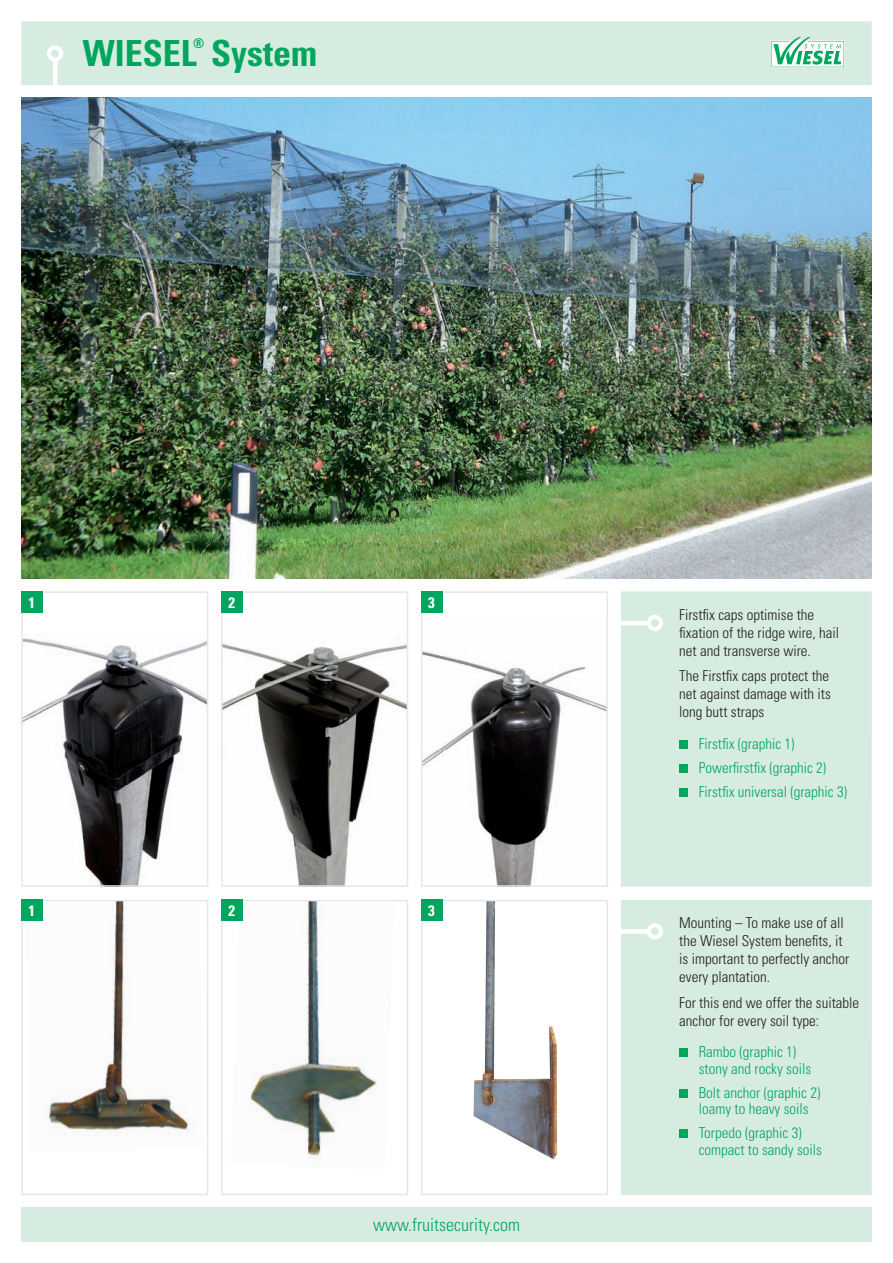
<style>
.page{position:relative;width:893px;height:1263px;background:#fff}
.page>*{position:absolute;margin:0;border:0;box-sizing:border-box;transform-origin:0 0}
.t1{font:700 condensed 36px "Univers";color:#00a65d}
.t2{font:300 condensed 18px "Univers";color:#00a65d}
.t3{font:300 condensed 15px/18px "Univers";color:#231f20}
.t4{font:300 condensed 15px/16.5px "Univers";color:#00a65d}
.t5{font:700 condensed 15px "Univers";color:#fff}
.t6{font:700 condensed 13.5px "Univers";color:#00a65d}
</style>
<div class="page">
<div style="left:621px;top:900px;width:251px;height:295px;background:#d7ece1"></div>
<div style="left:621px;top:591px;width:251px;height:296px;background:#d7ece1"></div>
<div style="left:21px;top:1208px;width:851px;height:34px;background:#d7ece1"></div>
<img style="left:21px;top:98px;width:851px;height:481px">
<div style="left:21px;top:21px;width:851px;height:64px;background:#d7ece1"></div>
<img style="left:424px;top:651px;width:181px;height:233px">
<div style="left:421px;top:591px;width:187px;height:296px;border:2px solid #e6e7e9"></div>
<div style="left:679px;top:740px;width:9px;height:9px;background:#00a65d"></div>
<div style="left:679px;top:764px;width:9px;height:9px;background:#00a65d"></div>
<div style="left:679px;top:788px;width:9px;height:9px;background:#00a65d"></div>
<img style="left:224px;top:602px;width:181px;height:282px">
<div style="left:221px;top:591px;width:187px;height:296px;border:2px solid #e6e7e9"></div>
<div style="left:221px;top:591px;width:21px;height:22px;background:#00a65d"></div>
<div style="left:421px;top:591px;width:21px;height:22px;background:#00a65d"></div>
<img style="left:24px;top:638px;width:181px;height:246px">
<div style="left:21px;top:591px;width:187px;height:296px;border:2px solid #e6e7e9"></div>
<div style="left:21px;top:591px;width:22px;height:22px;background:#00a65d"></div>
<img style="left:473px;top:903px;width:85px;height:257px">
<div style="left:421px;top:900px;width:187px;height:295px;border:2px solid #e6e7e9"></div>
<img style="left:242px;top:903px;width:135px;height:264px">
<div style="left:221px;top:900px;width:187px;height:295px;border:2px solid #e6e7e9"></div>
<div style="left:221px;top:900px;width:21px;height:21px;background:#00a65d"></div>
<div style="left:421px;top:900px;width:21px;height:21px;background:#00a65d"></div>
<img style="left:48px;top:903px;width:145px;height:233px">
<div style="left:21px;top:900px;width:187px;height:295px;border:2px solid #e6e7e9"></div>
<div style="left:21px;top:900px;width:22px;height:21px;background:#00a65d"></div>
<div style="left:679px;top:1048px;width:9px;height:9px;background:#00a65d"></div>
<div style="left:679px;top:1089px;width:9px;height:8px;background:#00a65d"></div>
<div style="left:679px;top:1129px;width:9px;height:9px;background:#00a65d"></div>
<svg style="left:771px;top:37px;width:73px;height:30px"></svg>
<p class="t6" style="left:193px;top:35px;width:13px">®</p>
<h1 class="t1" style="left:83px;top:31px;width:236px">WIESEL System</h1>
<p class="t5" style="left:29px;top:593px;width:8px">1</p>
<p class="t5" style="left:228px;top:593px;width:8px">2</p>
<p class="t5" style="left:428px;top:593px;width:8px">3</p>
<p class="t5" style="left:29px;top:901px;width:8px">1</p>
<p class="t5" style="left:228px;top:901px;width:8px">2</p>
<p class="t5" style="left:428px;top:901px;width:8px">3</p>
<p class="t2" style="left:373px;top:1214px;width:149px">www.fruitsecurity.com</p>
<p class="t3" style="left:679px;top:605px;width:161px">Firstfix caps optimise the fixation of the ridge wire, hail net and transverse wire.</p>
<p class="t3" style="left:679px;top:667px;width:153px;text-align:justify">The Firstfix caps protect the net against damage with its long butt straps</p>
<p class="t4" style="left:699px;top:731px;width:150px;line-height:24px">Firstfix (graphic 1)<br>Powerfirstfix (graphic 2)<br>Firstfix universal (graphic 3)</p>
<p class="t3" style="left:679px;top:913px;width:171px">Mounting – To make use of all the Wiesel System benefits, it is important to perfectly anchor every plantation.</p>
<p class="t3" style="left:679px;top:993px;width:181px">For this end we offer the suitable anchor for every soil type:</p>
<p class="t4" style="left:699px;top:1043px;width:114px">Rambo (graphic 1) stony and rocky soils</p>
<p class="t4" style="left:699px;top:1084px;width:123px">Bolt anchor (graphic 2) loamy to heavy soils</p>
<p class="t4" style="left:699px;top:1124px;width:125px">Torpedo (graphic 3) compact to sandy soils</p>
</div>
